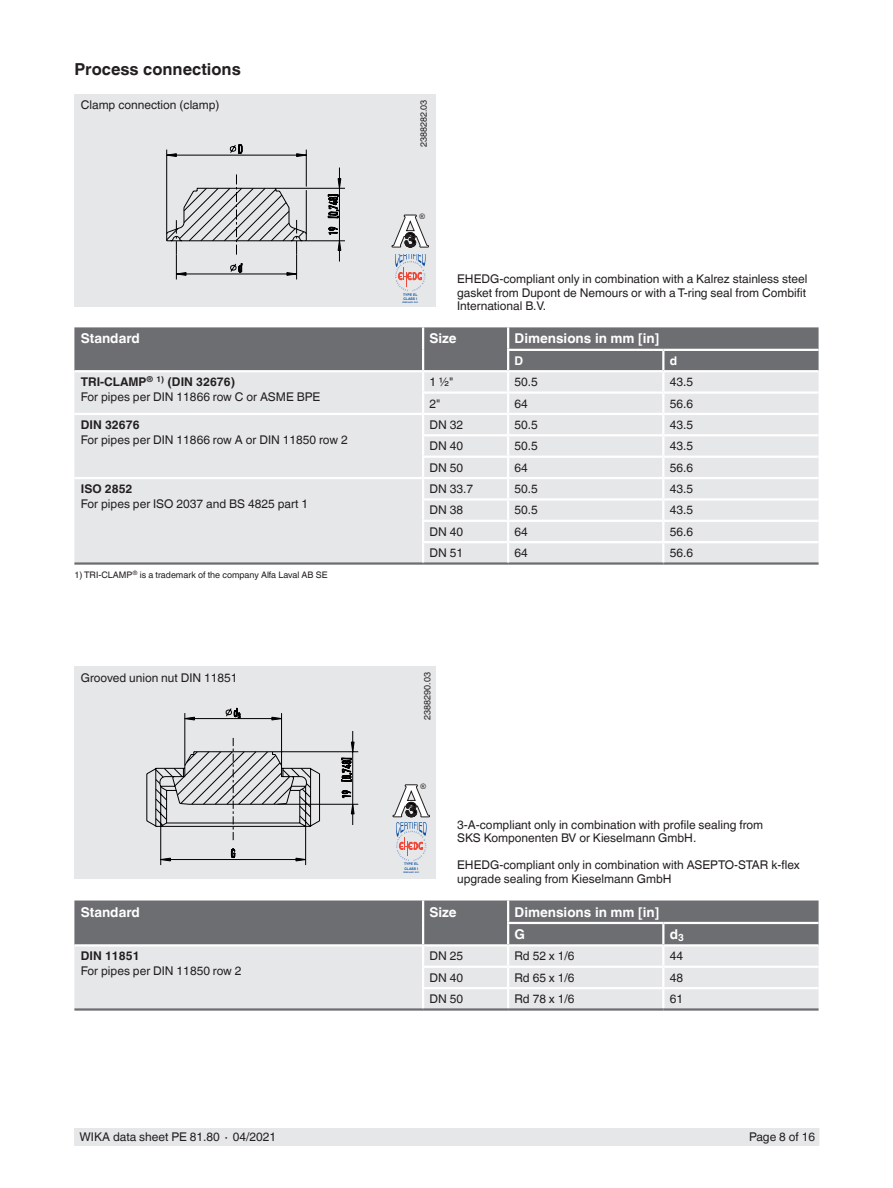
<style>
.page{position:relative;width:893px;height:1188px;background:#fff}
.page>*{position:absolute;margin:0;border:0;box-sizing:border-box;transform-origin:0 0}
.t1{font:700 16.5px "Helvetica World";color:#231f20}
.t2{font:700 13.5px/22.5px "Helvetica World";color:#fff}
.t3{font:12px/13.5px "Helvetica World";color:#231f20}
.t4{font:700 12px "Helvetica World";color:#231f20}
.t5{font:700 12px "Helvetica World";color:#fff}
.t6{font:9px "Helvetica World";color:#231f20}
.t7{font:7.5px "Arial";color:#231f20}
.t8{font:700 3.45px/4.2px "Arial";color:#0a4fa2}
.t9{font:700 1.95px "Arial";color:#0a4fa2}
.s1{font-weight:700}
</style>
<div class="page">
<div style="left:75px;top:1128px;width:744px;height:17px;background:#e6e7e9"></div>
<div style="left:74px;top:94px;width:362px;height:213px;background:#e6e7e9"></div>
<div style="left:74px;top:667px;width:362px;height:212px;background:#e6e7e9"></div>
<svg style="left:146px;top:707px;width:213px;height:158px"></svg>
<svg style="left:166px;top:144px;width:179px;height:136px"></svg>
<div style="left:74px;top:434px;width:745px;height:128px;background:#e6e7e9"></div>
<hr style="left:423px;top:562px;width:85px;height:3px;background:#6d6e71">
<hr style="left:508px;top:562px;width:155px;height:3px;background:#6d6e71">
<hr style="left:663px;top:562px;width:156px;height:3px;background:#6d6e71">
<hr style="left:422px;top:434px;width:86px;height:2px;background:#fff">
<hr style="left:508px;top:434px;width:155px;height:2px;background:#fff">
<hr style="left:507px;top:436px;width:2px;height:20px;background:#fff">
<hr style="left:663px;top:434px;width:156px;height:2px;background:#fff">
<hr style="left:662px;top:436px;width:2px;height:20px;background:#fff">
<hr style="left:422px;top:456px;width:86px;height:2px;background:#fff">
<hr style="left:508px;top:456px;width:155px;height:2px;background:#fff">
<hr style="left:663px;top:456px;width:156px;height:2px;background:#fff">
<hr style="left:423px;top:477px;width:85px;height:2px;background:#fff">
<hr style="left:508px;top:477px;width:155px;height:2px;background:#fff">
<hr style="left:663px;top:477px;width:156px;height:2px;background:#fff">
<hr style="left:422px;top:498px;width:86px;height:3px;background:#fff">
<hr style="left:508px;top:498px;width:155px;height:3px;background:#fff">
<hr style="left:663px;top:498px;width:156px;height:3px;background:#fff">
<hr style="left:422px;top:520px;width:86px;height:2px;background:#fff">
<hr style="left:508px;top:520px;width:155px;height:2px;background:#fff">
<hr style="left:663px;top:520px;width:156px;height:2px;background:#fff">
<hr style="left:422px;top:541px;width:86px;height:2px;background:#fff">
<hr style="left:508px;top:541px;width:155px;height:2px;background:#fff">
<svg style="left:507px;top:458px;width:2px;height:104px"></svg>
<hr style="left:663px;top:541px;width:156px;height:2px;background:#fff">
<svg style="left:662px;top:458px;width:2px;height:104px"></svg>
<hr style="left:74px;top:562px;width:349px;height:3px;background:#6d6e71">
<hr style="left:422px;top:436px;width:2px;height:20px;background:#fff">
<hr style="left:74px;top:477px;width:349px;height:2px;background:#fff">
<svg style="left:422px;top:458px;width:2px;height:104px"></svg>
<svg style="left:74px;top:327px;width:745px;height:107px;background:#b8b9bc"></svg>
<hr style="left:423px;top:370px;width:85px;height:2px;background:#fff">
<svg style="left:395px;top:254px;width:31px;height:37px"></svg>
<svg style="left:392px;top:215px;width:37px;height:32px"></svg>
<svg style="left:393px;top:785px;width:37px;height:76px"></svg>
<hr style="left:74px;top:1008px;width:349px;height:3px;background:#6d6e71">
<svg style="left:74px;top:901px;width:745px;height:107px;background:#b7b8bb"></svg>
<hr style="left:423px;top:1008px;width:85px;height:3px;background:#6d6e71">
<hr style="left:508px;top:1008px;width:155px;height:3px;background:#6d6e71">
<hr style="left:663px;top:1008px;width:156px;height:3px;background:#6d6e71">
<hr style="left:74px;top:944px;width:349px;height:3px;background:#fff">
<hr style="left:422px;top:901px;width:2px;height:22px;background:#fff">
<hr style="left:507px;top:901px;width:2px;height:21px;background:#fff">
<hr style="left:422px;top:923px;width:2px;height:21px;background:#fff">
<hr style="left:507px;top:924px;width:2px;height:20px;background:#fff">
<hr style="left:423px;top:944px;width:85px;height:3px;background:#fff">
<h1 class="t1" style="left:74px;top:63px;width:168px">Process connections</h1>
<p class="t3" style="left:81px;top:99px;width:140px">Clamp connection (clamp)</p>
<p class="t6" style="left:420px;top:147px;width:49px;rotate:-90deg">2388282.03</p>
<p class="t7" style="left:419px;top:212px;width:7px">®</p>
<p class="t8" style="left:403px;top:292px;width:16px">TYPE EL<br>CLASS I</p>
<p class="t9" style="left:402px;top:301px;width:17px">FEBRUARY 2021</p>
<p class="t3" style="left:457px;top:274px;width:352px;text-align:justify">EHEDG-compliant only in combination with a Kalrez stainless steel gasket from Dupont de Nemours or with a T-ring seal from Combifit International B.V.</p>
<p class="t2" style="left:81px;top:329px;width:61px">Standard</p>
<p class="t2" style="left:429px;top:329px;width:29px">Size</p>
<p class="t2" style="left:514px;top:328px;width:146px">Dimensions in mm [in]</p>
<p class="t5" style="left:514px;top:356px;width:10px">D</p>
<p class="t5" style="left:670px;top:356px;width:9px">d</p>
<p class="t3" style="left:81px;top:376px;width:241px;line-height:15px"><span class="s1">TRI-CLAMP</span><sup>®</sup> <sup>1)</sup> <span class="s1">(DIN 32676)<br></span>For pipes per DIN 11866 row C or ASME BPE</p>
<p class="t3" style="left:429px;top:376px;width:25px">1 ½"</p>
<p class="t3" style="left:514px;top:376px;width:25px">50.5</p>
<p class="t3" style="left:670px;top:376px;width:25px">43.5</p>
<p class="t3" style="left:429px;top:398px;width:12px">2"</p>
<p class="t3" style="left:514px;top:398px;width:15px">64</p>
<p class="t3" style="left:670px;top:398px;width:25px">56.6</p>
<p class="t4" style="left:81px;top:418px;width:60px">DIN 32676</p>
<p class="t3" style="left:81px;top:434px;width:268px">For pipes per DIN 11866 row A or DIN 11850 row 2</p>
<p class="t4" style="left:81px;top:484px;width:53px">ISO 2852</p>
<p class="t3" style="left:81px;top:498px;width:229px">For pipes per ISO 2037 and BS 4825 part 1</p>
<p class="t6" style="left:74px;top:571px;width:255px">1) TRI-CLAMP<sup>®</sup> is a trademark of the company Alfa Laval AB SE</p>
<p class="t3" style="left:429px;top:419px;width:35px">DN 32</p>
<p class="t3" style="left:514px;top:419px;width:25px">50.5</p>
<p class="t3" style="left:670px;top:419px;width:25px">43.5</p>
<p class="t3" style="left:429px;top:440px;width:35px">DN 40</p>
<p class="t3" style="left:514px;top:440px;width:25px">50.5</p>
<p class="t3" style="left:670px;top:440px;width:25px">43.5</p>
<p class="t3" style="left:429px;top:462px;width:35px">DN 50</p>
<p class="t3" style="left:514px;top:462px;width:15px">64</p>
<p class="t3" style="left:670px;top:462px;width:25px">56.6</p>
<p class="t3" style="left:429px;top:483px;width:45px">DN 33.7</p>
<p class="t3" style="left:514px;top:483px;width:25px">50.5</p>
<p class="t3" style="left:670px;top:483px;width:25px">43.5</p>
<p class="t3" style="left:429px;top:505px;width:35px">DN 38</p>
<p class="t3" style="left:514px;top:505px;width:25px">50.5</p>
<p class="t3" style="left:670px;top:505px;width:25px">43.5</p>
<p class="t3" style="left:429px;top:526px;width:35px">DN 40</p>
<p class="t3" style="left:514px;top:526px;width:15px">64</p>
<p class="t3" style="left:670px;top:526px;width:25px">56.6</p>
<p class="t3" style="left:429px;top:547px;width:35px">DN 51</p>
<p class="t3" style="left:514px;top:547px;width:15px">64</p>
<p class="t3" style="left:670px;top:547px;width:25px">56.6</p>
<p class="t3" style="left:81px;top:672px;width:158px">Grooved union nut DIN 11851</p>
<p class="t6" style="left:422px;top:720px;width:49px;rotate:-90deg">2388290.03</p>
<p class="t7" style="left:420px;top:782px;width:7px">®</p>
<p class="t8" style="left:404px;top:862px;width:16px">TYPE EL<br>CLASS I</p>
<p class="t9" style="left:403px;top:871px;width:17px">FEBRUARY 2021</p>
<p class="t3" style="left:457px;top:818px;width:308px">3-A-compliant only in combination with profile sealing from<br>SKS Komponenten BV or Kieselmann GmbH.</p>
<p class="t3" style="left:457px;top:858px;width:344px">EHEDG-compliant only in combination with ASEPTO-STAR k-flex upgrade sealing from Kieselmann GmbH</p>
<p class="t2" style="left:81px;top:902px;width:61px">Standard</p>
<p class="t2" style="left:429px;top:902px;width:29px">Size</p>
<p class="t2" style="left:514px;top:901px;width:146px">Dimensions in mm [in]<br>G</p>
<p class="t2" style="left:670px;top:924px;width:16px">d<sub>3</sub></p>
<p class="t4" style="left:81px;top:952px;width:60px">DIN 11851</p>
<p class="t3" style="left:81px;top:966px;width:162px">For pipes per DIN 11850 row 2</p>
<p class="t3" style="left:429px;top:951px;width:35px">DN 25</p>
<p class="t3" style="left:514px;top:950px;width:62px">Rd 52 x 1/6</p>
<p class="t3" style="left:670px;top:951px;width:15px">44</p>
<p class="t3" style="left:429px;top:972px;width:35px">DN 40</p>
<p class="t3" style="left:514px;top:971px;width:62px">Rd 65 x 1/6</p>
<p class="t3" style="left:670px;top:972px;width:15px">48</p>
<p class="t3" style="left:429px;top:993px;width:35px">DN 50</p>
<p class="t3" style="left:514px;top:992px;width:62px">Rd 78 x 1/6</p>
<p class="t3" style="left:670px;top:993px;width:15px">61</p>
<p class="t3" style="left:80px;top:1130px;width:198px">WIKA data sheet PE 81.80 ∙ 04/2021</p>
<p class="t3" style="left:749px;top:1131px;width:68px">Page 8 of 16</p>
</div>
